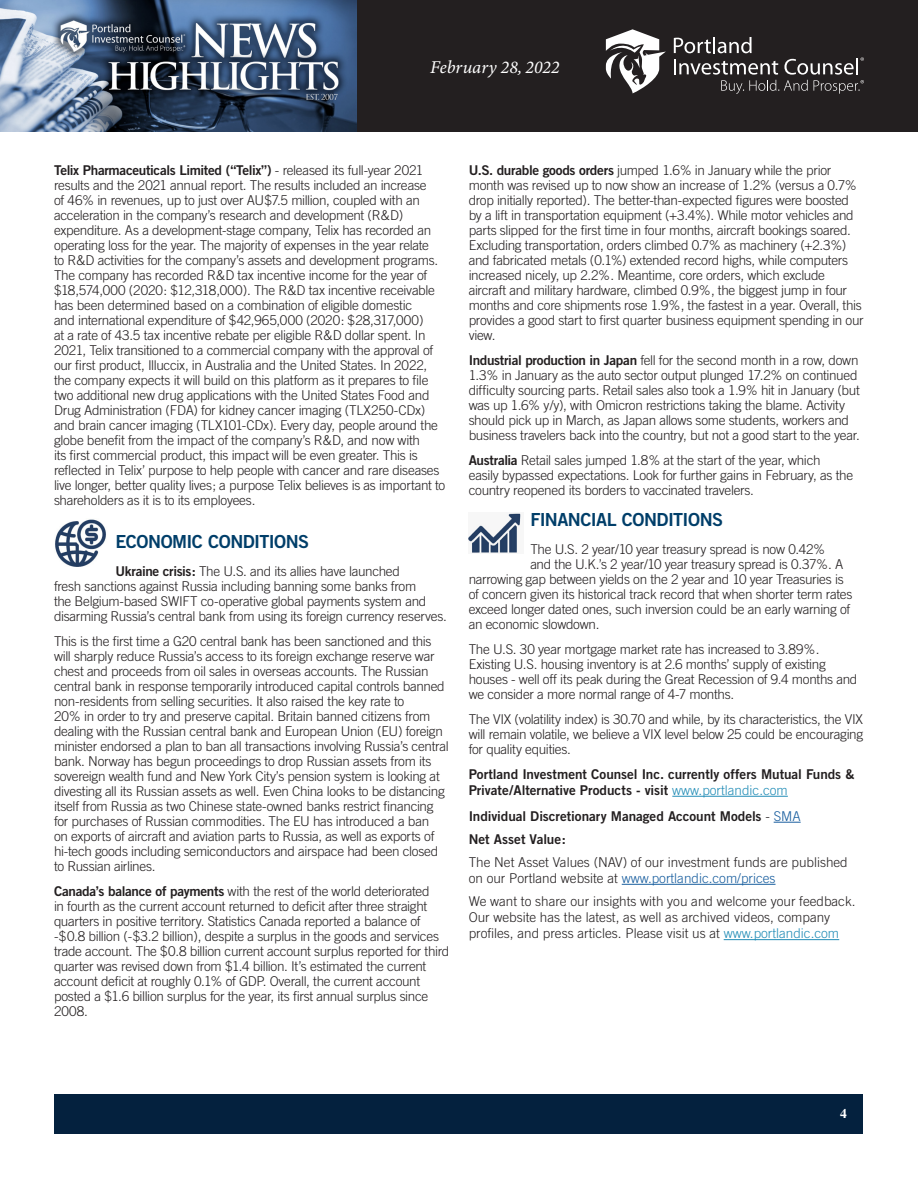
<style>
.page{position:relative;width:918px;height:1188px;background:#fff}
.page>*{position:absolute;margin:0;border:0;box-sizing:border-box;transform-origin:0 0}
.Article_-_Body{font:18px "Trade Gothic Bold Two";letter-spacing:-.03em;color:#003e69}
.t1{font:italic 18px "Minion Variable Concept";color:#fff}
.Article_-_Body-2{font:300 13.5px/15px "Trade Gothic";letter-spacing:-.02em;color:#231f20}
.Article_-_Body-3{font:300 13.5px/16.2px "Trade Gothic";color:#231f20}
.Article_-_Body-4{font:13.5px/16.2px "Trade Gothic Bold Two";letter-spacing:-.005em;color:#231f20}
.t2{font:700 13.5px "Times";color:#fff}
.s1{font-family:"Trade Gothic Bold Two";font-weight:400}
.s2{font-family:"Trade Gothic";font-weight:300;color:#218cb6}
.s3{font-family:"Trade Gothic";font-weight:300}
.s4{font-family:"Trade Gothic";font-weight:300;color:#175d9e}
.s5{color:#175d9e}
.s6{color:#218cb6}
</style>
<div class="page">
<div style="left:356px;top:0;width:562px;height:132px;background:#231f20"></div>
<img style="left:0;top:0;width:356px;height:132px">
<svg style="left:674px;top:37px;width:190px;height:57px"></svg>
<svg style="left:606px;top:29px;width:60px;height:64px"></svg>
<div style="left:55px;top:1094px;width:808px;height:39px;background:#04213e"></div>
<img style="left:55px;top:519px;width:51px;height:48px">
<hr style="left:672px;top:796px;width:116px;height:1px;background:#218cb6">
<svg style="left:774px;top:822px;width:27px;height:1px"></svg>
<hr style="left:622px;top:884px;width:154px;height:1px;background:#175d9e">
<hr style="left:724px;top:939px;width:115px;height:1px;background:#218cb6">
<img style="left:469px;top:513px;width:52px;height:40px">
<h1 class="t1" style="left:430px;top:55px;width:131px">February 28, 2022</h1>
<p class="Article_-_Body-2" style="left:54px;top:163px;width:393px"><span class="s1">Telix Pharmaceuticals Limited (“Telix”)</span> - released its full-year 2021 results and the 2021 annual report. The results included an increase<br>of 46% in revenues, up to just over AU$7.5 million, coupled with an acceleration in the company’s research and development (R&amp;D) expenditure. As a development-stage company, Telix has recorded an operating loss for the year. The majority of expenses in the year relate<br>to R&amp;D activities for the company’s assets and development programs.<br>The company has recorded R&amp;D tax incentive income for the year of $18,574,000 (2020: $12,318,000). The R&amp;D tax incentive receivable has been determined based on a combination of eligible domestic<br>and international expenditure of $42,965,000 (2020: $28,317,000)<br>at a rate of 43.5 tax incentive rebate per eligible R&amp;D dollar spent. In 2021, Telix transitioned to a commercial company with the approval of our first product, Illuccix, in Australia and the United States. In 2022, the company expects it will build on this platform as it prepares to file two additional new drug applications with the United States Food and Drug Administration (FDA) for kidney cancer imaging (TLX250-CDx) and brain cancer imaging (TLX101-CDx). Every day, people around the globe benefit from the impact of the company’s R&amp;D, and now with<br>its first commercial product, this impact will be even greater. This is reflected in Telix’ purpose to help people with cancer and rare diseases live longer, better quality lives; a purpose Telix believes is as important to shareholders as it is to its employees.</p>
<p class="Article_-_Body" style="left:115px;top:530px;width:195px">ECONOMIC CONDITIONS</p>
<p class="Article_-_Body-2" style="left:54px;top:564px;width:394px;text-indent:62px"><span class="s1">Ukraine crisis:</span> The U.S. and its allies have launched<br>fresh sanctions against Russia including banning some banks from<br>the Belgium-based SWIFT co-operative global payments system and disarming Russia’s central bank from using its foreign currency reserves.</p>
<p class="Article_-_Body-2" style="left:54px;top:634px;width:396px">This is the first time a G20 central bank has been sanctioned and this will sharply reduce Russia’s access to its foreign exchange reserve war chest and proceeds from oil sales in overseas accounts. The Russian central bank in response temporarily introduced capital controls banned non-residents from selling securities. It also raised the key rate to<br>20% in order to try and preserve capital. Britain banned citizens from dealing with the Russian central bank and European Union (EU) foreign minister endorsed a plan to ban all transactions involving Russia’s central bank. Norway has begun proceedings to drop Russian assets from its sovereign wealth fund and New York City’s pension system is looking at divesting all its Russian assets as well. Even China looks to be distancing itself from Russia as two Chinese state-owned banks restrict financing for purchases of Russian commodities. The EU has introduced a ban<br>on exports of aircraft and aviation parts to Russia, as well as exports of hi-tech goods including semiconductors and airspace had been closed to Russian airlines.</p>
<p class="Article_-_Body-2" style="left:54px;top:883px;width:397px"><span class="s1">Canada’s balance of payments</span> with the rest of the world deteriorated<br>in fourth as the current account returned to deficit after three straight quarters in positive territory. Statistics Canada reported a balance of -$0.8 billion (-$3.2 billion), despite a surplus in the goods and services trade account. The $0.8 billion current account surplus reported for third quarter was revised down from $1.4 billion. It’s estimated the current account deficit at roughly 0.1% of GDP. Overall, the current account posted a $1.6 billion surplus for the year, its first annual surplus since 2008.</p>
<p class="Article_-_Body-2" style="left:469px;top:163px;width:396px"><span class="s1">U.S. durable goods orders</span> jumped 1.6% in January while the prior month was revised up to now show an increase of 1.2% (versus a 0.7% drop initially reported). The better-than-expected figures were boosted by a lift in transportation equipment (+3.4%). While motor vehicles and parts slipped for the first time in four months, aircraft bookings soared.<br>Excluding transportation, orders climbed 0.7% as machinery (+2.3%) and fabricated metals (0.1%) extended record highs, while computers increased nicely, up 2.2%. Meantime, core orders, which exclude aircraft and military hardware, climbed 0.9%, the biggest jump in four months and core shipments rose 1.9%, the fastest in a year. Overall, this provides a good start to first quarter business equipment spending in our view.</p>
<p class="Article_-_Body-2" style="left:469px;top:352px;width:393px"><span class="s1">Industrial production in Japan</span> fell for the second month in a row, down 1.3% in January as the auto sector output plunged 17.2% on continued difficulty sourcing parts. Retail sales also took a 1.9% hit in January (but was up 1.6% y/y), with Omicron restrictions taking the blame. Activity should pick up in March, as Japan allows some students, workers and business travelers back into the country, but not a good start to the year.</p>
<p class="Article_-_Body-2" style="left:469px;top:452px;width:386px"><span class="s1">Australia</span> Retail sales jumped 1.8% at the start of the year, which easily bypassed expectations. Look for further gains in February, as the country reopened its borders to vaccinated travelers.</p>
<p class="Article_-_Body" style="left:530px;top:508px;width:194px">FINANCIAL CONDITIONS</p>
<p class="Article_-_Body-2" style="left:530px;top:542px;width:296px">The U.S. 2 year/10 year treasury spread is now 0.42%</p>
<p class="Article_-_Body-2" style="left:530px;top:557px;width:315px">and the U.K.’s 2 year/10 year treasury spread is 0.37%. A</p>
<p class="Article_-_Body-2" style="left:469px;top:572px;width:377px">narrowing gap between yields on the 2 year and 10 year Treasuries is</p>
<p class="Article_-_Body-2" style="left:469px;top:587px;width:385px">of concern given its historical track record that when shorter term rates</p>
<p class="Article_-_Body-2" style="left:469px;top:602px;width:383px">exceed longer dated ones, such inversion could be an early warning of</p>
<p class="Article_-_Body-2" style="left:469px;top:617px;width:132px">an economic slowdown.</p>
<p class="Article_-_Body-2" style="left:469px;top:642px;width:390px">The U.S. 30 year mortgage market rate has increased to 3.89%.<br>Existing U.S. housing inventory is at 2.6 months’ supply of existing houses - well off its peak during the Great Recession of 9.4 months and we consider a more normal range of 4-7 months.</p>
<p class="Article_-_Body-2" style="left:469px;top:711px;width:396px;text-align:justify">The VIX (volatility index) is 30.70 and while, by its characteristics, the VIX will remain volatile, we believe a VIX level below 25 could be encouraging for quality equities.</p>
<p class="Article_-_Body-4" style="left:469px;top:766px;width:387px">Portland Investment Counsel Inc. currently offers Mutual Funds &amp;<br>Private/Alternative Products - visit <span class="s2">www.portlandic.com</span></p>
<p class="Article_-_Body-4" style="left:469px;top:808px;width:333px">Individual Discretionary Managed Account Models <span class="s3">-</span> <span class="s4">SMA</span></p>
<p class="Article_-_Body-4" style="left:469px;top:831px;width:99px">Net Asset Value:</p>
<p class="Article_-_Body-3" style="left:469px;top:854px;width:381px">The Net Asset Values (NAV) of our investment funds are published on our Portland website at <span class="s5">www.portlandic.com/prices</span></p>
<p class="Article_-_Body-3" style="left:469px;top:893px;width:388px">We want to share our insights with you and welcome your feedback.<br>Our website has the latest, as well as archived videos, company profiles, and press articles. Please visit us at <span class="s6">www.portlandic.com</span></p>
<p class="t2" style="left:840px;top:1100px;width:8px">4</p>
</div>
